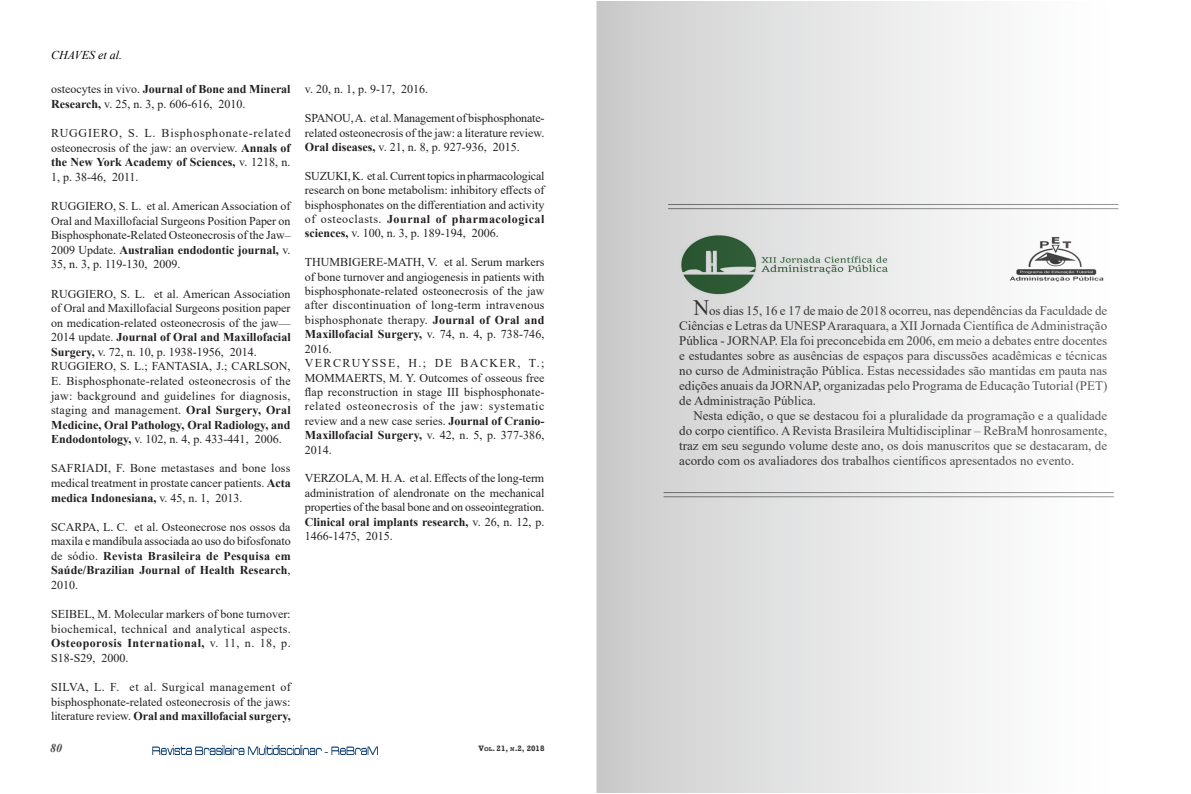
<style>
.page{position:relative;width:1191px;height:794px;background:#fff}
.page>*{position:absolute;margin:0;border:0;box-sizing:border-box;transform-origin:0 0}
.Corpo_do_texto{font:13px/15px "Times New Roman";color:#231f20;text-align:justify}
.Corpo_do_texto-2{font:12px/14.6px "Times New Roman";color:#231f20;text-align:justify}
.t1{font:italic 12px "Times New Roman";color:#000}
.t2{font:italic 700 12px "Times New Roman";color:#4f4f50}
.t3{font:700 8px "Rockwell";color:#333}
.s1{font-weight:700}
.s2{font-size:5.6px}
.s3{font-size:22px}
</style>
<div class="page">
<img style="left:152px;top:745px;width:226px;height:10px">
<div style="left:596px;top:0;width:594px;height:793px;background:linear-gradient(to right,#cacbcb,#fff)"></div>
<p class="t1" style="left:51px;top:47px;width:73px">CHAVES et al.</p>
<p class="Corpo_do_texto-2" style="left:51px;top:82px;width:241px">osteocytes in vivo. <span class="s1">Journal of Bone and Mineral<br>Research,</span> v. 25, n. 3, p. 606-616, 2010.</p>
<p class="Corpo_do_texto-2" style="left:51px;top:125px;width:241px">RUGGIERO, S. L. Bisphosphonate‐related osteonecrosis of the jaw: an overview. <span class="s1">Annals of the New York Academy of Sciences,</span> v. 1218, n.<br>1, p. 38-46, 2011.</p>
<p class="Corpo_do_texto-2" style="left:51px;top:198px;width:241px">RUGGIERO, S. L. et al. American Association of Oral and Maxillofacial Surgeons Position Paper on Bisphosphonate‐Related Osteonecrosis of the Jaw– 2009 Update. <span class="s1">Australian endodontic journal,</span> v.<br>35, n. 3, p. 119-130, 2009.</p>
<p class="Corpo_do_texto-2" style="left:51px;top:286px;width:241px">RUGGIERO, S. L. et al. American Association of Oral and Maxillofacial Surgeons position paper on medication-related osteonecrosis of the jaw— 2014 update. <span class="s1">Journal of Oral and Maxillofacial Surgery,</span> v. 72, n. 10, p. 1938-1956, 2014.</p>
<p class="Corpo_do_texto-2" style="left:51px;top:359px;width:241px">RUGGIERO, S. L.; FANTASIA, J.; CARLSON, E. Bisphosphonate-related osteonecrosis of the jaw: background and guidelines for diagnosis, staging and management. <span class="s1">Oral Surgery, Oral Medicine, Oral Pathology, Oral Radiology, and Endodontology,</span> v. 102, n. 4, p. 433-441, 2006.</p>
<p class="Corpo_do_texto-2" style="left:51px;top:461px;width:241px">SAFRIADI, F. Bone metastases and bone loss medical treatment in prostate cancer patients. <span class="s1">Acta medica Indonesiana,</span> v. 45, n. 1, 2013.</p>
<p class="Corpo_do_texto-2" style="left:51px;top:519px;width:241px">SCARPA, L. C. et al. Osteonecrose nos ossos da maxila e mandíbula associada ao uso do bifosfonato de sódio. <span class="s1">Revista Brasileira de Pesquisa em Saúde/Brazilian Journal of Health Research</span>, 2010.</p>
<p class="Corpo_do_texto-2" style="left:51px;top:606px;width:241px">SEIBEL, M. Molecular markers of bone turnover: biochemical, technical and analytical aspects.<br><span class="s1">Osteoporosis International,</span> v. 11, n. 18, p.<br>S18-S29, 2000.</p>
<p class="Corpo_do_texto-2" style="left:51px;top:679px;width:241px">SILVA, L. F. et al. Surgical management of bisphosphonate-related osteonecrosis of the jaws: literature review. <span class="s1">Oral and maxillofacial surgery,</span></p>
<p class="Corpo_do_texto-2" style="left:305px;top:82px;width:125px">v. 20, n. 1, p. 9-17, 2016.</p>
<p class="Corpo_do_texto-2" style="left:305px;top:111px;width:241px">SPANOU, A. et al. Management of bisphosphonate‐ related osteonecrosis of the jaw: a literature review.<br><span class="s1">Oral diseases,</span> v. 21, n. 8, p. 927-936, 2015.</p>
<p class="Corpo_do_texto-2" style="left:305px;top:168px;width:241px">SUZUKI, K. et al. Current topics in pharmacological research on bone metabolism: inhibitory effects of bisphosphonates on the differentiation and activity of osteoclasts. <span class="s1">Journal of pharmacological sciences,</span> v. 100, n. 3, p. 189-194, 2006.</p>
<p class="Corpo_do_texto-2" style="left:305px;top:255px;width:241px">THUMBIGERE-MATH, V. et al. Serum markers of bone turnover and angiogenesis in patients with bisphosphonate-related osteonecrosis of the jaw after discontinuation of long-term intravenous bisphosphonate therapy. <span class="s1">Journal of Oral and Maxillofacial Surgery,</span> v. 74, n. 4, p. 738-746, 2016.</p>
<p class="Corpo_do_texto-2" style="left:305px;top:355px;width:241px">VERCRUYSSE, H.; DE BACKER, T.; MOMMAERTS, M. Y. Outcomes of osseous free flap reconstruction in stage III bisphosphonate&shy;related osteonecrosis of the jaw: systematic review and a new case series. <span class="s1">Journal of Cranio-Maxillofacial Surgery,</span> v. 42, n. 5, p. 377-386, 2014.</p>
<p class="Corpo_do_texto-2" style="left:305px;top:471px;width:241px">VERZOLA, M. H. A. et al. Effects of the long‐term administration of alendronate on the mechanical properties of the basal bone and on osseointegration.<br><span class="s1">Clinical oral implants research,</span> v. 26, n. 12, p.<br>1466-1475, 2015.</p>
<p class="t2" style="left:50px;top:740px;width:13px">80</p>
<p class="t3" style="left:478px;top:744px;width:68px">V<span class="s2">ol</span>. 21, <span class="s2">n</span>.2, 2018</p>
<p class="Corpo_do_texto" style="left:679px;top:303px;width:429px;text-indent:14px"><span class="s3">N</span>os dias 15, 16 e 17 de maio de 2018 ocorreu, nas dependências da Faculdade de Ciências e Letras da UNESP Araraquara, a XII Jornada Científica de Administração Pública - JORNAP. Ela foi preconcebida em 2006, em meio a debates entre docentes e estudantes sobre as ausências de espaços para discussões acadêmicas e técnicas no curso de Administração Pública. Estas necessidades são mantidas em pauta nas edições anuais da JORNAP, organizadas pelo Programa de Educação Tutorial (PET) de Administração Pública.</p>
<p class="Corpo_do_texto" style="left:679px;top:408px;width:429px;text-indent:14px">Nesta edição, o que se destacou foi a pluralidade da programação e a qualidade do corpo científico. A Revista Brasileira Multidisciplinar – ReBraM honrosamente, traz em seu segundo volume deste ano, os dois manuscritos que se destacaram, de acordo com os avaliadores dos trabalhos científicos apresentados no evento.</p>
</div>
